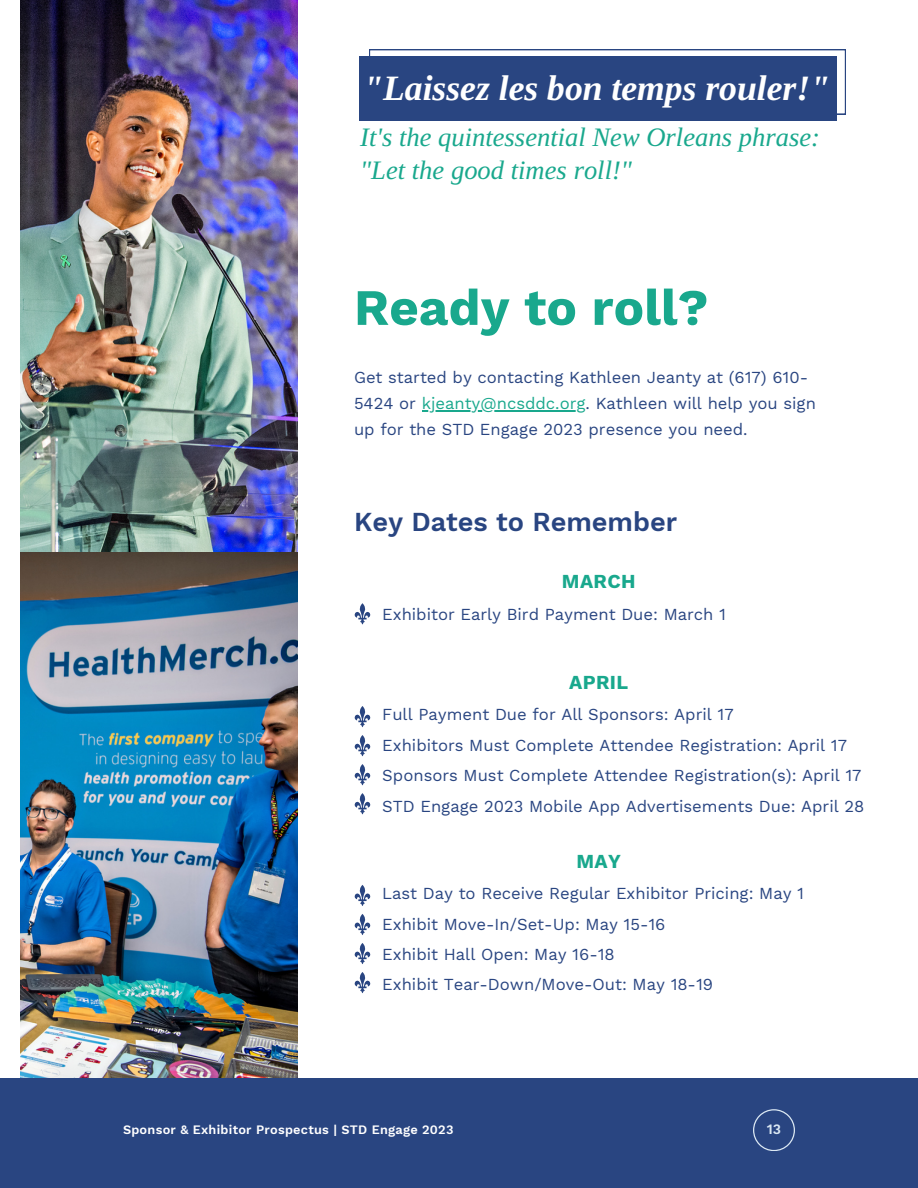
<style>
.page{position:relative;width:918px;height:1188px;background:#fff}
.page>*{position:absolute;margin:0;border:0;box-sizing:border-box;transform-origin:0 0}
.t1{font:700 51px "Work Sans";color:#19a88d}
.t2{font:italic 700 35.7px "Libra Serif Modern";color:#fff}
.t3{font:600 27px "Work Sans";color:#294581}
.t4{font:italic 26.7px/32.7px "Libra Serif Modern";color:#19a88d}
.t5{font:700 19.5px "Work Sans";letter-spacing:.02em;color:#19a88d}
.t6{font:16.5px/30.3px "Work Sans";color:#294581}
.t7{font:600 14.1px "Work Sans";color:#dbe8f3}
.t8{font:600 12.75px "Work Sans";letter-spacing:.02em;color:#fff}
.s1{color:#19a88d}
</style>
<div class="page">
<img style="left:20px;top:0;width:277px;height:1078px">
<div style="left:0;top:1078px;width:918px;height:110px;background:#294581"></div>
<svg style="left:753px;top:1109px;width:42px;height:42px"></svg>
<svg style="left:369px;top:49px;width:477px;height:66px"></svg>
<div style="left:359px;top:56px;width:478px;height:64px;background:#294581"></div>
<hr style="left:422px;top:410px;width:164px;height:1px;background:#19a88d">
<svg style="left:354px;top:603px;width:17px;height:22px"></svg>
<svg style="left:354px;top:706px;width:17px;height:21px"></svg>
<svg style="left:354px;top:735px;width:17px;height:21px"></svg>
<svg style="left:354px;top:764px;width:17px;height:21px"></svg>
<svg style="left:354px;top:793px;width:17px;height:21px"></svg>
<svg style="left:354px;top:885px;width:17px;height:21px"></svg>
<svg style="left:354px;top:914px;width:17px;height:21px"></svg>
<svg style="left:354px;top:943px;width:17px;height:21px"></svg>
<svg style="left:354px;top:972px;width:17px;height:21px"></svg>
<h2 class="t2" style="left:363px;top:68px;width:468px">"Laissez les bon temps rouler!"</h2>
<h3 class="t4" style="left:360px;top:121px;width:461px">It's the quintessential New Orleans phrase: "Let the good times roll!"</h3>
<h1 class="t1" style="left:354px;top:277px;width:356px">Ready to roll?</h1>
<p class="t6" style="left:354px;top:365px;width:463px;line-height:25.8px">Get started by contacting Kathleen Jeanty at (617) 610-<br>5424 or <span class="s1">kjeanty@ncsddc.org</span>. Kathleen will help you sign up for the STD Engage 2023 presence you need.</p>
<h3 class="t3" style="left:354px;top:506px;width:325px">Key Dates to Remember</h3>
<p class="t5" style="left:562px;top:570px;width:75px">MARCH</p>
<p class="t6" style="left:382px;top:599px;width:345px">Exhibitor Early Bird Payment Due: March 1</p>
<p class="t5" style="left:569px;top:671px;width:61px">APRIL</p>
<p class="t6" style="left:382px;top:700px;width:484px">Full Payment Due for All Sponsors: April 17<br>Exhibitors Must Complete Attendee Registration: April 17<br>Sponsors Must Complete Attendee Registration(s): April 17<br>STD Engage 2023 Mobile App Advertisements Due: April 28</p>
<p class="t5" style="left:576px;top:850px;width:46px">MAY</p>
<p class="t6" style="left:382px;top:878px;width:423px">Last Day to Receive Regular Exhibitor Pricing: May 1<br>Exhibit Move-In/Set-Up: May 15-16<br>Exhibit Hall Open: May 16-18<br>Exhibit Tear-Down/Move-Out: May 18-19</p>
<p class="t8" style="left:123px;top:1123px;width:332px">Sponsor &amp; Exhibitor Prospectus | STD Engage 2023</p>
<p class="t7" style="left:767px;top:1121px;width:16px">13</p>
</div>
